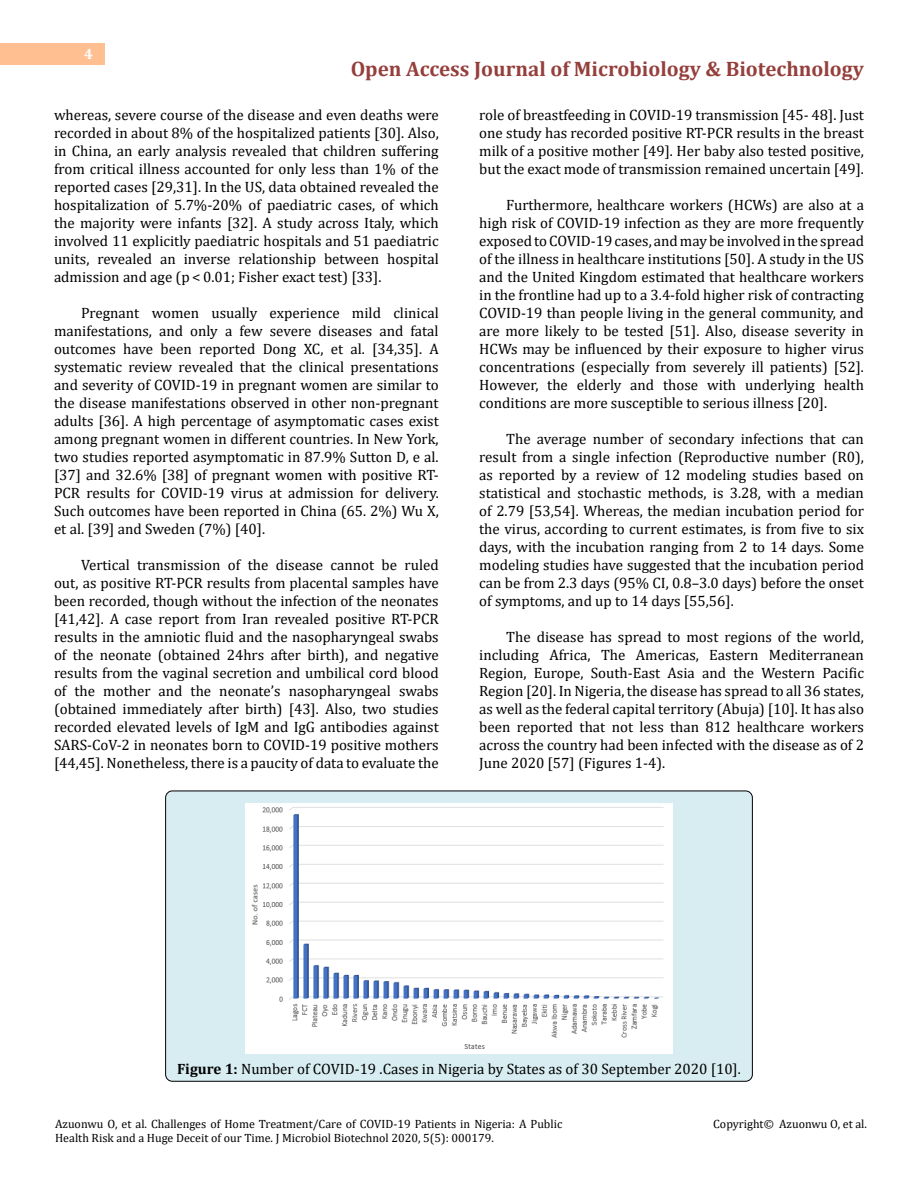
<style>
.page{position:relative;width:918px;height:1188px;background:#fff}
.page>*{position:absolute;margin:0;border:0;box-sizing:border-box;transform-origin:0 0}
.t1{font:700 21px "Cambria";color:#953f3c}
.t2{font:15px/18px "Cambria";color:#000;text-align:justify}
.t3{font:700 15px "Cambria";color:#fff}
.t4{font:12px/14.4px "Cambria";color:#000}
.s1{font-weight:700}
</style>
<div class="page">
<div style="left:0;top:43px;width:105px;height:21px;background:#ffbf91"></div>
<div style="left:166px;top:791px;width:586px;height:290px;background:#d8edf2;border-radius:7px"></div>
<div style="left:165px;top:791px;width:588px;height:291px;border:1px solid #000;border-radius:7px"></div>
<img style="left:245px;top:804px;width:428px;height:250px">
<p class="t3" style="left:84px;top:44px;width:10px">4</p>
<h1 class="t1" style="left:351px;top:54px;width:515px">Open Access Journal of Microbiology &amp; Biotechnology</h1>
<p class="t2" style="left:54px;top:105px;width:386px">whereas, severe course of the disease and even deaths were recorded in about 8% of the hospitalized patients [30]. Also, in China, an early analysis revealed that children suffering from critical illness accounted for only less than 1% of the reported cases [29,31]. In the US, data obtained revealed the hospitalization of 5.7%-20% of paediatric cases, of which the majority were infants [32]. A study across Italy, which involved 11 explicitly paediatric hospitals and 51 paediatric units, revealed an inverse relationship between hospital admission and age (p &lt; 0.01; Fisher exact test) [33].</p>
<p class="t2" style="left:54px;top:303px;width:386px;text-indent:27px">Pregnant women usually experience mild clinical manifestations, and only a few severe diseases and fatal outcomes have been reported Dong XC, et al. [34,35]. A systematic review revealed that the clinical presentations and severity of COVID-19 in pregnant women are similar to the disease manifestations observed in other non-pregnant adults [36]. A high percentage of asymptomatic cases exist among pregnant women in different countries. In New York, two studies reported asymptomatic in 87.9% Sutton D, e al. [37] and 32.6% [38] of pregnant women with positive RT-PCR results for COVID-19 virus at admission for delivery.<br>Such outcomes have been reported in China (65. 2%) Wu X, et al. [39] and Sweden (7%) [40].</p>
<p class="t2" style="left:54px;top:555px;width:386px;text-indent:27px">Vertical transmission of the disease cannot be ruled out, as positive RT-PCR results from placental samples have been recorded, though without the infection of the neonates [41,42]. A case report from Iran revealed positive RT-PCR results in the amniotic fluid and the nasopharyngeal swabs of the neonate (obtained 24hrs after birth), and negative results from the vaginal secretion and umbilical cord blood of the mother and the neonate’s nasopharyngeal swabs (obtained immediately after birth) [43]. Also, two studies recorded elevated levels of IgM and IgG antibodies against SARS-CoV-2 in neonates born to COVID-19 positive mothers [44,45]. Nonetheless, there is a paucity of data to evaluate the</p>
<p class="t2" style="left:479px;top:105px;width:386px">role of breastfeeding in COVID-19 transmission [45- 48]. Just one study has recorded positive RT-PCR results in the breast milk of a positive mother [49]. Her baby also tested positive, but the exact mode of transmission remained uncertain [49].</p>
<p class="t2" style="left:479px;top:195px;width:386px;text-indent:27px">Furthermore, healthcare workers (HCWs) are also at a high risk of COVID-19 infection as they are more frequently exposed to COVID-19 cases, and may be involved in the spread of the illness in healthcare institutions [50]. A study in the US and the United Kingdom estimated that healthcare workers in the frontline had up to a 3.4-fold higher risk of contracting COVID-19 than people living in the general community, and are more likely to be tested [51]. Also, disease severity in HCWs may be influenced by their exposure to higher virus concentrations (especially from severely ill patients) [52].<br>However, the elderly and those with underlying health conditions are more susceptible to serious illness [20].</p>
<p class="t2" style="left:479px;top:429px;width:386px;text-indent:27px">The average number of secondary infections that can result from a single infection (Reproductive number (R0), as reported by a review of 12 modeling studies based on statistical and stochastic methods, is 3.28, with a median of 2.79 [53,54]. Whereas, the median incubation period for the virus, according to current estimates, is from five to six days, with the incubation ranging from 2 to 14 days. Some modeling studies have suggested that the incubation period can be from 2.3 days (95% CI, 0.8–3.0 days) before the onset of symptoms, and up to 14 days [55,56].</p>
<p class="t2" style="left:479px;top:627px;width:386px;text-indent:27px">The disease has spread to most regions of the world, including Africa, The Americas, Eastern Mediterranean Region, Europe, South-East Asia and the Western Pacific Region [20]. In Nigeria, the disease has spread to all 36 states, as well as the federal capital territory (Abuja) [10]. It has also been reported that not less than 812 healthcare workers across the country had been infected with the disease as of 2<br>June 2020 [57] (Figures 1-4).</p>
<p class="t2" style="left:177px;top:1059px;width:565px"><span class="s1">Figure 1:</span> Number of COVID-19 .Cases in Nigeria by States as of 30 September 2020 [10].</p>
<p class="t4" style="left:55px;top:1117px;width:509px">Azuonwu O, et al. Challenges of Home Treatment/Care of COVID-19 Patients in Nigeria: A Public<br>Health Risk and a Huge Deceit of our Time. J Microbiol Biotechnol 2020, 5(5): 000179.</p>
<p class="t4" style="left:713px;top:1117px;width:155px">Copyright© Azuonwu O, et al.</p>
</div>
